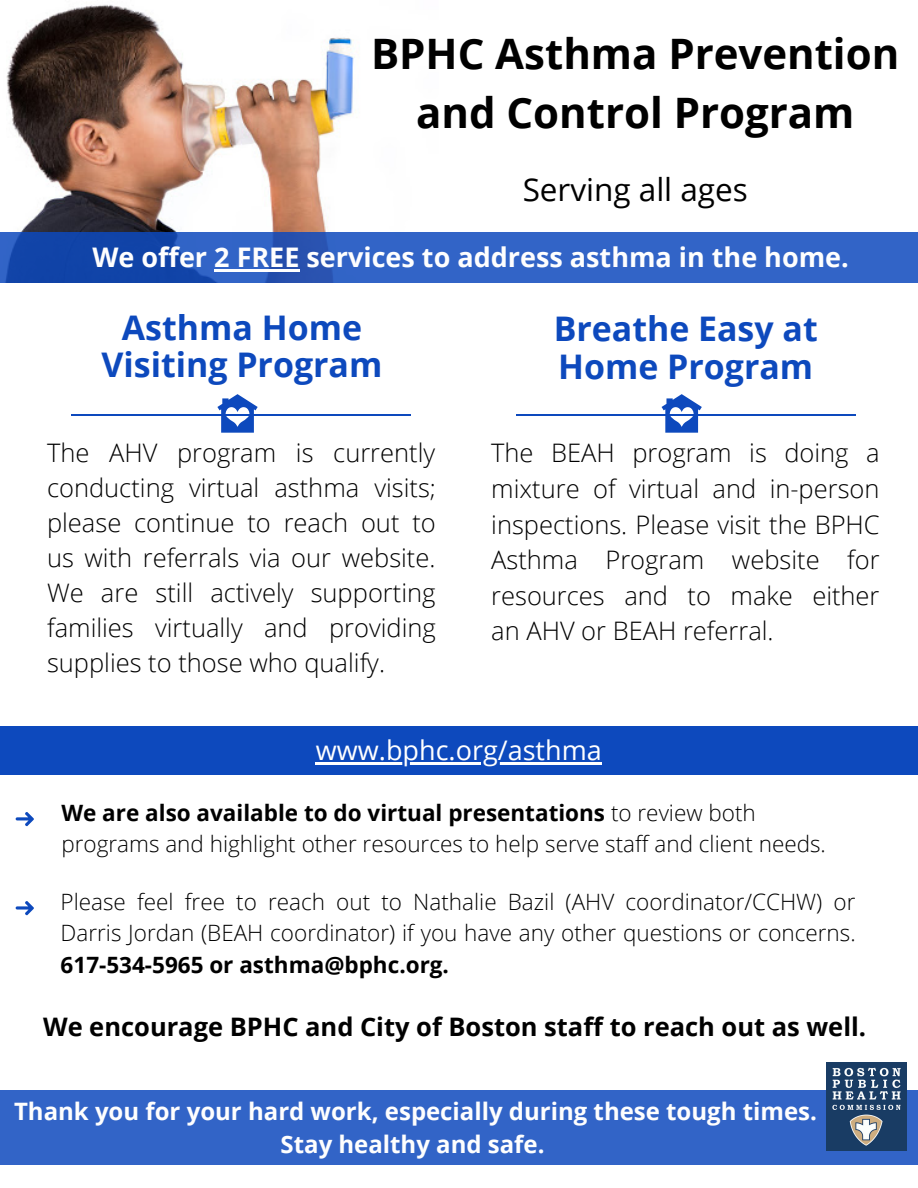
<style>
.page{position:relative;width:918px;height:1188px;background:#fff}
.page>*{position:absolute;margin:0;border:0;box-sizing:border-box;transform-origin:0 0}
.t1{font:700 42px/58.7px "Open Sans";color:#000;text-align:center}
.t2{font:700 33.9px/37.5px "Open Sans";color:#0d49bd;text-align:center}
.t3{font:31.5px "Open Sans";color:#000}
.t4{font:700 27px "Open Sans";color:#fefefe}
.t5{font:27px "Open Sans";color:#fff}
.t6{font:300 25.5px/35px "Open Sans";color:#000;text-align:justify}
.t7{font:700 25.5px "Open Sans";color:#000}
.t8{font:700 24px/33px "Open Sans";color:#fefefe;text-align:center}
.t9{font:300 22.5px/31.3px "Open Sans";color:#000}
.t10{font:700 22.5px "Open Sans";color:#000}
.s1{font-weight:700}
</style>
<div class="page">
<div style="left:0;top:1090px;width:918px;height:74px;background:#3264c7"></div>
<img style="left:6px;top:4px;width:348px;height:228px">
<svg style="left:0;top:232px;width:918px;height:50px;background:#2b5cbf"></svg>
<svg style="left:217px;top:394px;width:41px;height:39px"></svg>
<hr style="left:71px;top:414px;width:340px;height:1px;background:#0d49bd">
<div style="left:0;top:727px;width:918px;height:48px;background:#0d49bd"></div>
<img style="left:826px;top:1063px;width:80px;height:88px">
<svg style="left:16px;top:812px;width:18px;height:14px"></svg>
<svg style="left:16px;top:901px;width:18px;height:14px"></svg>
<hr style="left:214px;top:270px;width:86px;height:2px;background:#fefefe">
<hr style="left:316px;top:763px;width:286px;height:2px;background:#fff">
<svg style="left:662px;top:394px;width:40px;height:39px"></svg>
<hr style="left:516px;top:414px;width:339px;height:1px;background:#0d49bd">
<h1 class="t1" style="left:371px;top:23px;width:530px">BPHC Asthma Prevention and Control Program</h1>
<p class="t3" style="left:523px;top:168px;width:227px">Serving all ages</p>
<p class="t4" style="left:92px;top:239px;width:758px">We offer 2 FREE services to address asthma in the home.</p>
<h2 class="t2" style="left:101px;top:308px;width:282px">Asthma Home<br>Visiting Program</h2>
<p class="t6" style="left:47px;top:435px;width:390px">The AHV program is currently conducting virtual asthma visits; please continue to reach out to us with referrals via our website.<br>We are still actively supporting families virtually and providing supplies to those who qualify.</p>
<h2 class="t2" style="left:554px;top:309px;width:266px;text-align:left">Breathe Easy at<br>Home Program</h2>
<p class="t6" style="left:491px;top:435px;width:390px;line-height:35.5px">The BEAH program is doing a mixture of virtual and in-person inspections. Please visit the BPHC Asthma Program website for resources and to make either an AHV or BEAH referral.</p>
<p class="t5" style="left:316px;top:731px;width:287px">www.bphc.org/asthma</p>
<p class="t9" style="left:61px;top:797px;width:766px"><span class="s1">We are also available to do virtual presentations</span> to review both programs and highlight other resources to help serve staff and client needs.</p>
<p class="t9" style="left:61px;top:886px;width:797px">Please feel free to reach out to Nathalie Bazil (AHV coordinator/CCHW) or<br>Darris Jordan (BEAH coordinator) if you have any other questions or concerns.</p>
<p class="t10" style="left:61px;top:949px;width:390px">617-534-5965 or asthma@bphc.org.</p>
<p class="t7" style="left:43px;top:1009px;width:825px">We encourage BPHC and City of Boston staff to reach out as well.</p>
<p class="t8" style="left:14px;top:1094px;width:804px">Thank you for your hard work, especially during these tough times.<br>Stay healthy and safe.</p>
</div>
